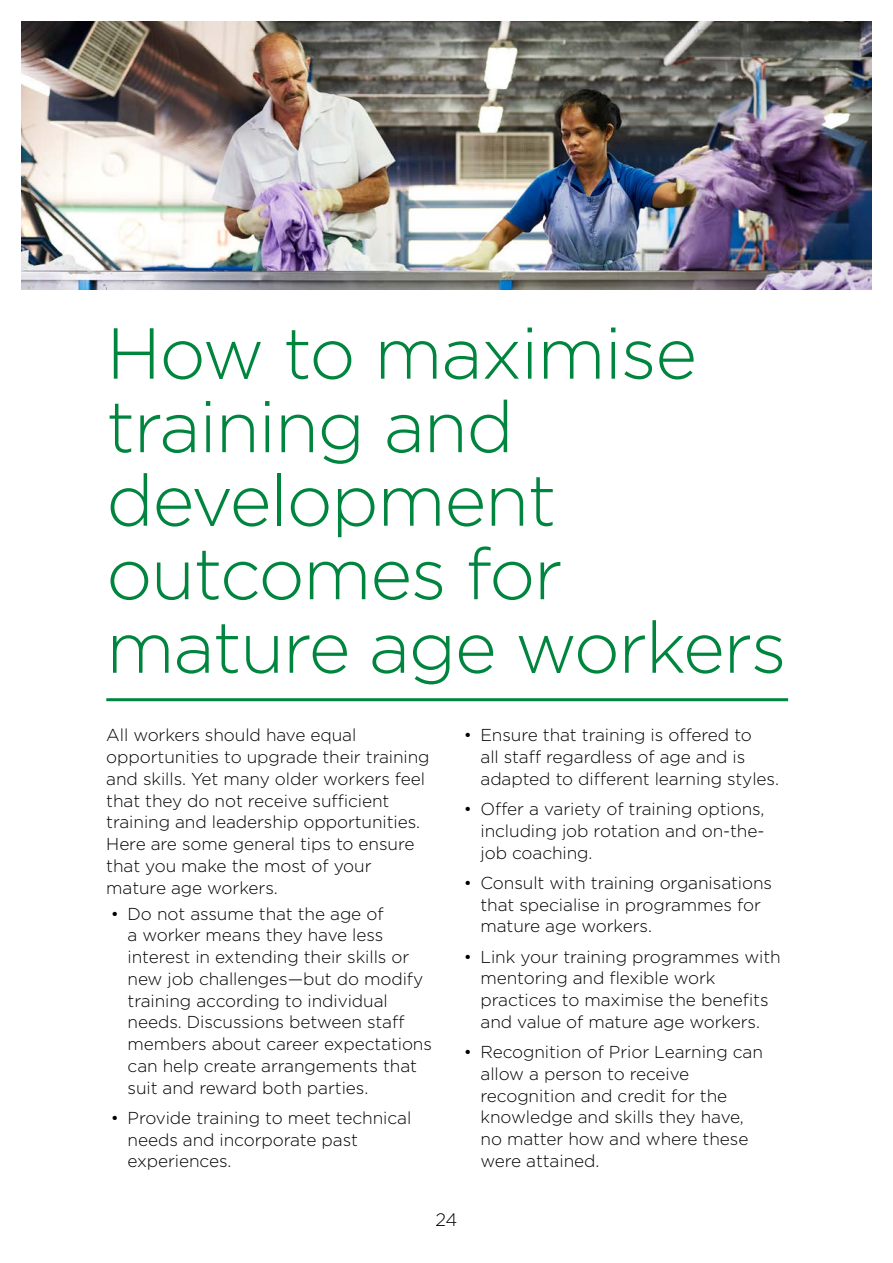
<style>
.page{position:relative;width:893px;height:1263px;background:#fff}
.page>*{position:absolute;margin:0;border:0;box-sizing:border-box;transform-origin:0 0}
.t1{font:300 72px/73.5px "Gotham";letter-spacing:-.02em;color:#00853e}
.t2{font:300 18px "Gotham";color:#000}
.CC_Body{font:300 17.25px/21.8px "Gotham";letter-spacing:-.005em;color:#000}
</style>
<div class="page">
<hr style="left:106px;top:698px;width:682px;height:3px;background:#00853e">
<img style="left:21px;top:21px;width:851px;height:268px">
<h1 class="t1" style="left:106px;top:314px;width:682px">How to maximise training and development outcomes for mature age workers</h1>
<p class="CC_Body" style="left:106px;top:724px;width:325px">All workers should have equal opportunities to upgrade their training and skills. Yet many older workers feel that they do not receive sufficient training and leadership opportunities.<br>Here are some general tips to ensure that you make the most of your mature age workers.</p>
<p class="CC_Body" style="left:128px;top:902px;width:306px;text-indent:-17px">• Do not assume that the age of<br>a worker means they have less interest in extending their skills or new job challenges—but do modify training according to individual needs. Discussions between staff members about career expectations can help create arrangements that suit and reward both parties.</p>
<p class="CC_Body" style="left:128px;top:1106px;width:285px;text-indent:-17px">• Provide training to meet technical needs and incorporate past experiences.</p>
<p class="CC_Body" style="left:480px;top:724px;width:300px;text-indent:-17px">• Ensure that training is offered to<br>all staff regardless of age and is adapted to different learning styles.</p>
<p class="CC_Body" style="left:480px;top:797px;width:286px;text-align:justify;text-indent:-17px">• Offer a variety of training options, including job rotation and on-the&shy;job coaching.</p>
<p class="CC_Body" style="left:480px;top:871px;width:293px;text-indent:-17px">• Consult with training organisations that specialise in programmes for mature age workers.</p>
<p class="CC_Body" style="left:480px;top:945px;width:302px;text-indent:-17px">• Link your training programmes with mentoring and flexible work practices to maximise the benefits and value of mature age workers.</p>
<p class="CC_Body" style="left:480px;top:1040px;width:284px;text-indent:-17px">• Recognition of Prior Learning can allow a person to receive recognition and credit for the knowledge and skills they have, no matter how and where these were attained.</p>
<p class="t2" style="left:435px;top:1208px;width:24px">24</p>
</div>
